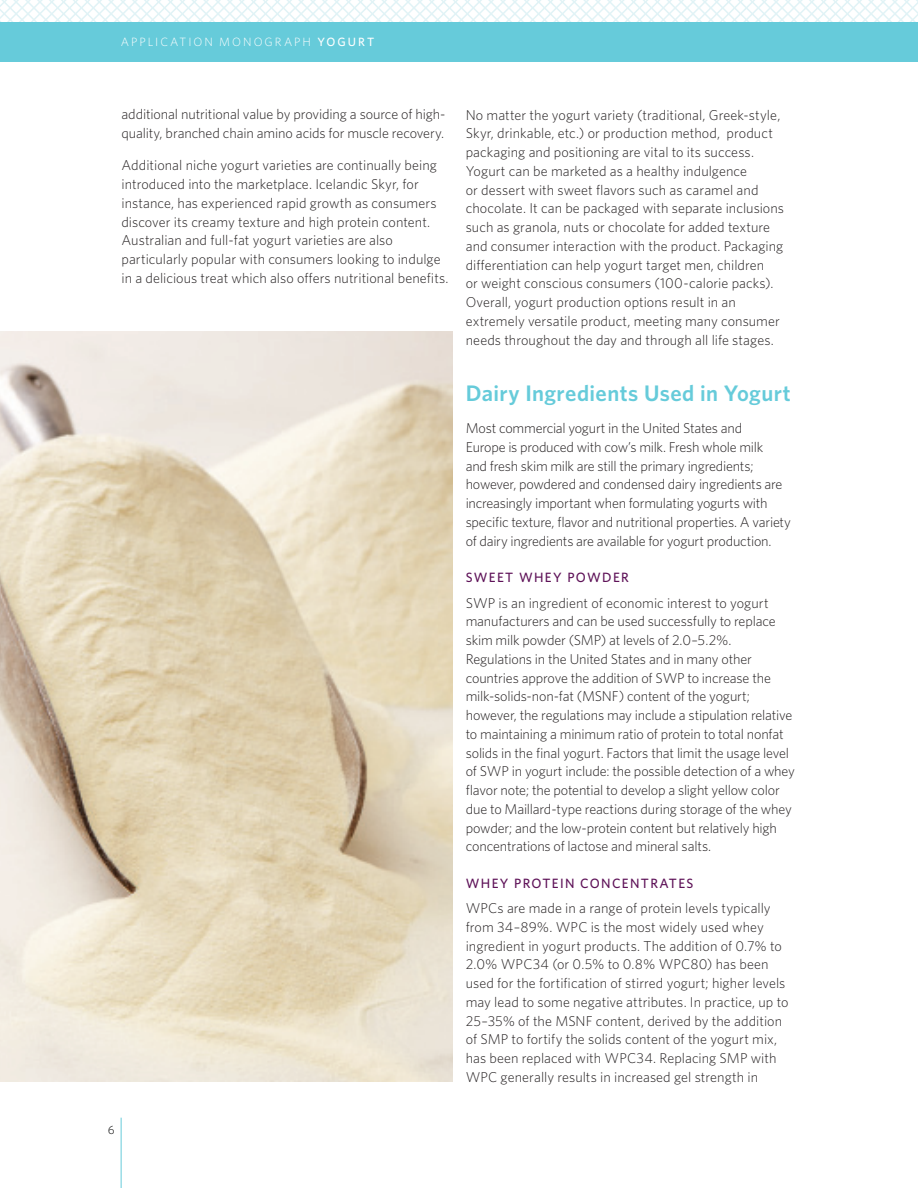
<style>
.page{position:relative;width:918px;height:1188px;background:#fff}
.page>*{position:absolute;margin:0;border:0;box-sizing:border-box;transform-origin:0 0}
.Body_Copy_Level_1_Subheading{font:600 22.5px "Whitney";letter-spacing:.015em;color:#66cbda}
.Body_Copy{font:300 14.25px/18.8px "Whitney";letter-spacing:-.005em;color:#231f20}
.Body_Copy_Level_2_Subheading{font:500 13.5px "Whitney";letter-spacing:.1em;color:#5e1258}
.t1{font:300 12px "Whitney";letter-spacing:.165em;color:#fff}
.t2{font:300 12px "Whitney";color:#000}
.s1{font-weight:500}
</style>
<div class="page">
<div style="left:0;top:22px;width:918px;height:40px;background:#66cbda"></div>
<svg style="left:0;top:0;width:918px;height:22px"></svg>
<hr style="left:121px;top:1118px;width:1px;height:70px;background:#66cbda">
<img style="left:0;top:332px;width:452px;height:750px">
<p class="t1" style="left:121px;top:34px;width:255px">APPLICATION MONOGRAPH <span class="s1">YOGURT</span></p>
<p class="Body_Copy" style="left:122px;top:105px;width:326px">additional nutritional value by providing a source of high&shy;quality, branched chain amino acids for muscle recovery.</p>
<p class="Body_Copy" style="left:122px;top:156px;width:329px">Additional niche yogurt varieties are continually being introduced into the marketplace. Icelandic Skyr, for instance, has experienced rapid growth as consumers discover its creamy texture and high protein content.<br>Australian and full-fat yogurt varieties are also particularly popular with consumers looking to indulge in a delicious treat which also offers nutritional benefits.</p>
<p class="t2" style="left:108px;top:1122px;width:8px">6</p>
<p class="Body_Copy" style="left:466px;top:105px;width:320px">No matter the yogurt variety (traditional, Greek-style, Skyr, drinkable, etc.) or production method, product packaging and positioning are vital to its success.<br>Yogurt can be marketed as a healthy indulgence<br>or dessert with sweet flavors such as caramel and chocolate. It can be packaged with separate inclusions such as granola, nuts or chocolate for added texture and consumer interaction with the product. Packaging differentiation can help yogurt target men, children<br>or weight conscious consumers (100-calorie packs).<br>Overall, yogurt production options result in an extremely versatile product, meeting many consumer needs throughout the day and through all life stages.</p>
<p class="Body_Copy_Level_1_Subheading" style="left:466px;top:378px;width:327px">Dairy Ingredients Used in Yogurt</p>
<p class="Body_Copy" style="left:466px;top:418px;width:327px">Most commercial yogurt in the United States and<br>Europe is produced with cow’s milk. Fresh whole milk<br>and fresh skim milk are still the primary ingredients; however, powdered and condensed dairy ingredients are increasingly important when formulating yogurts with specific texture, flavor and nutritional properties. A variety of dairy ingredients are available for yogurt production.</p>
<p class="Body_Copy_Level_2_Subheading" style="left:466px;top:568px;width:165px">SWEET WHEY POWDER</p>
<p class="Body_Copy" style="left:466px;top:593px;width:331px">SWP is an ingredient of economic interest to yogurt manufacturers and can be used successfully to replace skim milk powder (SMP) at levels of 2.0–5.2%.<br>Regulations in the United States and in many other countries approve the addition of SWP to increase the milk-solids-non-fat (MSNF) content of the yogurt; however, the regulations may include a stipulation relative to maintaining a minimum ratio of protein to total nonfat solids in the final yogurt. Factors that limit the usage level of SWP in yogurt include: the possible detection of a whey flavor note; the potential to develop a slight yellow color due to Maillard-type reactions during storage of the whey powder; and the low-protein content but relatively high concentrations of lactose and mineral salts.</p>
<p class="Body_Copy_Level_2_Subheading" style="left:466px;top:874px;width:229px">WHEY PROTEIN CONCENTRATES</p>
<p class="Body_Copy" style="left:466px;top:898px;width:324px">WPCs are made in a range of protein levels typically from 34–89%. WPC is the most widely used whey ingredient in yogurt products. The addition of 0.7% to 2.0% WPC34 (or 0.5% to 0.8% WPC80) has been used for the fortification of stirred yogurt; higher levels may lead to some negative attributes. In practice, up to 25–35% of the MSNF content, derived by the addition of SMP to fortify the solids content of the yogurt mix, has been replaced with WPC34. Replacing SMP with WPC generally results in increased gel strength in</p>
</div>
